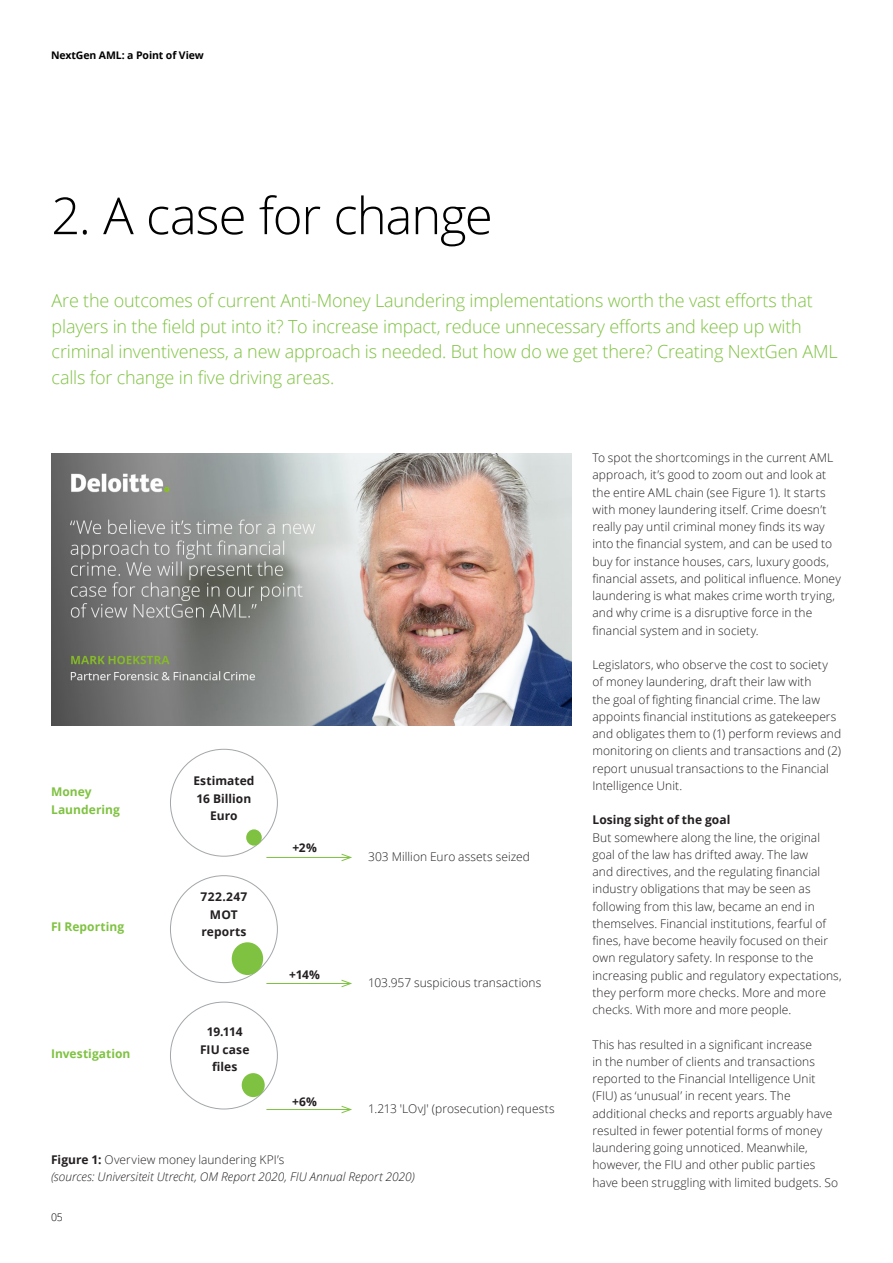
<style>
.page{position:relative;width:893px;height:1263px;background:#fff}
.page>*{position:absolute;margin:0;border:0;box-sizing:border-box;transform-origin:0 0}
.Story_heading_light{font:300 51px "Open Sans";letter-spacing:-.025em;color:#010101}
.Introduction__12_17p{font:300 18px/25.5px "Open Sans";letter-spacing:-.01em;color:#7fc241}
.Body_copy__8_5_12pt{font:300 12px/17.2px "Open Sans";letter-spacing:.005em;color:#231f20}
.Body_copy__8_5_12pt-2{font:700 12px "Open Sans";letter-spacing:.005em;color:#231f20}
.Body_copy__8_5_12pt-3{font:italic 300 12px "Open Sans";color:#231f20}
.Body_copy__8_5_12pt-4{font:700 12px "Open Sans";letter-spacing:.005em;color:#7fc241}
.t1{font:700 10.5px "Open Sans";letter-spacing:-.01em;color:#010101}
.t2{font:300 10.5px "Open Sans";color:#010101}
.s1{font-weight:700}
</style>
<div class="page">
<div style="left:246px;top:829px;width:16px;height:17px;background:#7fc241;border-radius:50%"></div>
<hr style="left:266px;top:857px;width:85px;height:1px;background:#7fc241">
<svg style="left:341px;top:853px;width:11px;height:9px"></svg>
<div style="left:232px;top:942px;width:31px;height:33px;background:#7fc241;border-radius:50%"></div>
<hr style="left:266px;top:983px;width:85px;height:1px;background:#7fc241">
<svg style="left:341px;top:979px;width:11px;height:9px"></svg>
<div style="left:242px;top:1073px;width:23px;height:24px;background:#7fc241;border-radius:50%"></div>
<hr style="left:266px;top:1109px;width:85px;height:1px;background:#7fc241">
<svg style="left:341px;top:1105px;width:11px;height:9px"></svg>
<img style="left:52px;top:454px;width:519px;height:271px">
<p class="t1" style="left:51px;top:48px;width:154px">NextGen AML: a Point of View</p>
<p class="Story_heading_light" style="left:51px;top:181px;width:443px">2. A case for change</p>
<p class="Introduction__12_17p" style="left:52px;top:287px;width:787px">Are the outcomes of current Anti-Money Laundering implementations worth the vast efforts that players in the field put into it? To increase impact, reduce unnecessary efforts and keep up with criminal inventiveness, a new approach is needed. But how do we get there? Creating NextGen AML calls for change in five driving areas.</p>
<p class="Body_copy__8_5_12pt-4" style="left:51px;top:783px;width:42px">Money</p>
<p class="Body_copy__8_5_12pt-4" style="left:51px;top:801px;width:70px">Laundering</p>
<p class="Body_copy__8_5_12pt-4" style="left:51px;top:919px;width:75px">FI Reporting</p>
<p class="Body_copy__8_5_12pt-4" style="left:51px;top:1045px;width:81px">Investigation</p>
<p class="Body_copy__8_5_12pt-2" style="left:193px;top:772px;width:63px">Estimated</p>
<p class="Body_copy__8_5_12pt-2" style="left:197px;top:790px;width:56px">16 Billion</p>
<p class="Body_copy__8_5_12pt-2" style="left:210px;top:807px;width:29px">Euro</p>
<p class="Body_copy__8_5_12pt-2" style="left:201px;top:889px;width:48px">722.247</p>
<p class="Body_copy__8_5_12pt-2" style="left:210px;top:906px;width:29px">MOT</p>
<p class="Body_copy__8_5_12pt-2" style="left:201px;top:923px;width:47px">reports</p>
<p class="Body_copy__8_5_12pt-2" style="left:207px;top:1023px;width:38px">19.114</p>
<p class="Body_copy__8_5_12pt-2" style="left:200px;top:1041px;width:51px">FIU case</p>
<p class="Body_copy__8_5_12pt-2" style="left:212px;top:1058px;width:27px">files</p>
<p class="Body_copy__8_5_12pt-2" style="left:292px;top:839px;width:26px">+2%</p>
<p class="Body_copy__8_5_12pt-2" style="left:289px;top:966px;width:32px">+14%</p>
<p class="Body_copy__8_5_12pt-2" style="left:292px;top:1093px;width:27px">+6%</p>
<p class="Body_copy__8_5_12pt" style="left:368px;top:848px;width:163px">303 Million Euro assets seized</p>
<p class="Body_copy__8_5_12pt" style="left:368px;top:974px;width:175px">103.957 suspicious transactions</p>
<p class="Body_copy__8_5_12pt" style="left:368px;top:1100px;width:188px">1.213 'LOvJ' (prosecution) requests</p>
<p class="Body_copy__8_5_12pt" style="left:51px;top:1150px;width:235px"><span class="s1">Figure 1:</span> Overview money laundering KPI’s</p>
<p class="Body_copy__8_5_12pt-3" style="left:51px;top:1168px;width:365px">(sources: Universiteit Utrecht, OM Report 2020, FIU Annual Report 2020)</p>
<p class="t2" style="left:51px;top:1210px;width:13px">05</p>
<p class="Body_copy__8_5_12pt" style="left:592px;top:449px;width:250px">To spot the shortcomings in the current AML approach, it’s good to zoom out and look at the entire AML chain (see Figure 1). It starts with money laundering itself. Crime doesn’t really pay until criminal money finds its way into the financial system, and can be used to buy for instance houses, cars, luxury goods, financial assets, and political influence. Money laundering is what makes crime worth trying, and why crime is a disruptive force in the financial system and in society.</p>
<p class="Body_copy__8_5_12pt" style="left:592px;top:656px;width:250px">Legislators, who observe the cost to society of money laundering, draft their law with<br>the goal of fighting financial crime. The law appoints financial institutions as gatekeepers and obligates them to (1) perform reviews and monitoring on clients and transactions and (2) report unusual transactions to the Financial Intelligence Unit.</p>
<p class="Body_copy__8_5_12pt-2" style="left:592px;top:812px;width:139px">Losing sight of the goal</p>
<p class="Body_copy__8_5_12pt" style="left:592px;top:828px;width:251px">But somewhere along the line, the original goal of the law has drifted away. The law<br>and directives, and the regulating financial industry obligations that may be seen as following from this law, became an end in themselves. Financial institutions, fearful of fines, have become heavily focused on their own regulatory safety. In response to the increasing public and regulatory expectations, they perform more checks. More and more checks. With more and more people.</p>
<p class="Body_copy__8_5_12pt" style="left:592px;top:1035px;width:247px">This has resulted in a significant increase<br>in the number of clients and transactions reported to the Financial Intelligence Unit (FIU) as ‘unusual’ in recent years. The additional checks and reports arguably have resulted in fewer potential forms of money laundering going unnoticed. Meanwhile, however, the FIU and other public parties have been struggling with limited budgets. So</p>
</div>
